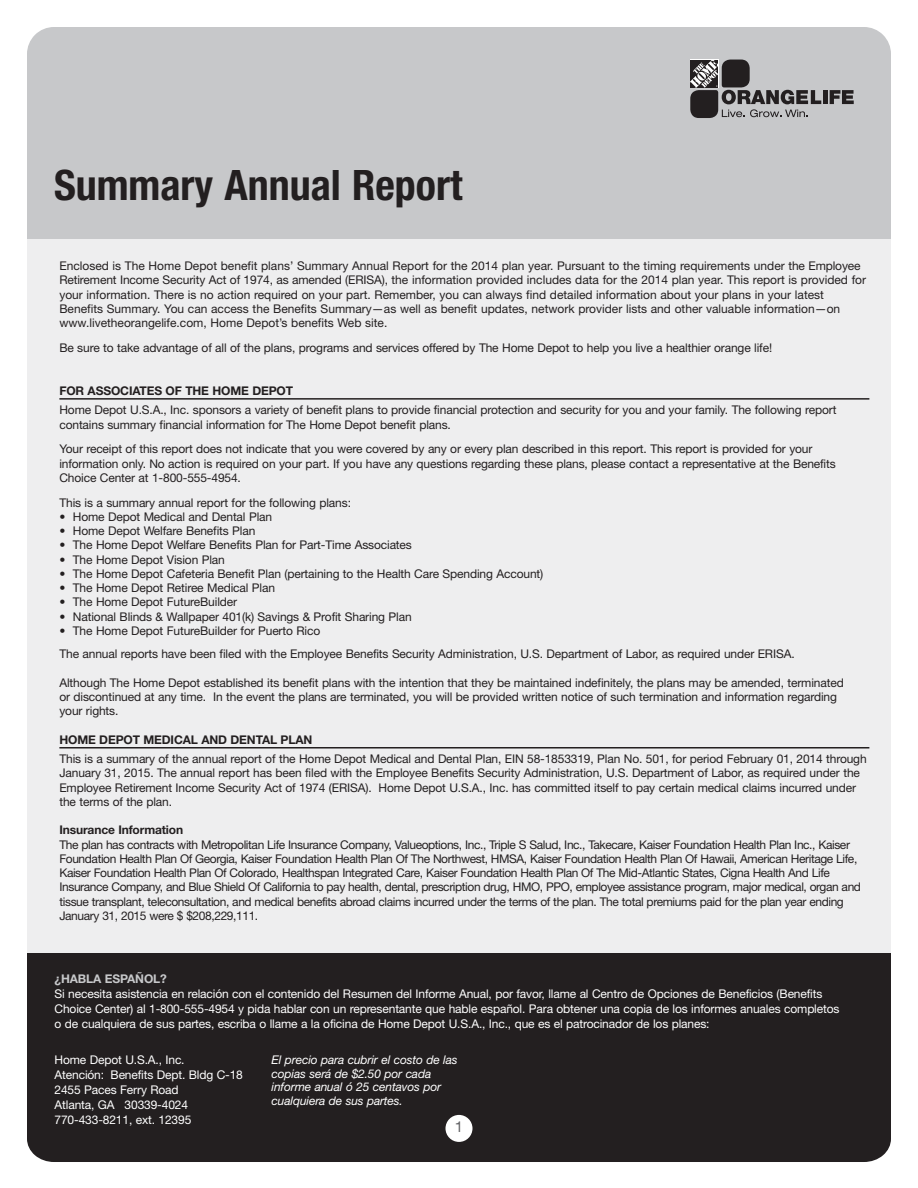
<style>
.page{position:relative;width:918px;height:1188px;background:#fff}
.page>*{position:absolute;margin:0;border:0;box-sizing:border-box;transform-origin:0 0}
.t1{font:700 condensed 42px "Helvetica Neue LT Std";color:#231f20}
.t2{font:15px "Helvetica Neue LT Std";color:#636366}
.t3{font:12px/14.2px "Helvetica Neue LT Std";letter-spacing:-.01em;color:#231f20}
.t4{font:12px/14.2px "Helvetica Neue LT Std";letter-spacing:-.035em;color:#231f20}
.t5{font:12px/15px "Helvetica Neue LT Std";letter-spacing:-.01em;color:#fff}
.t6{font:italic 12px/13.5px "Helvetica Neue LT Std";letter-spacing:-.01em;color:#fff}
.t7{font:700 12px "Helvetica Neue LT Std";letter-spacing:-.01em;color:#231f20}
.t8{font:700 12px "Helvetica Neue LT Std";letter-spacing:-.01em;color:#c7c8ca}
</style>
<div class="page">
<div style="left:27px;top:27px;width:864px;height:212px;background:#c7c8ca"></div>
<div style="left:27px;top:953px;width:864px;height:209px;background:#231f20"></div>
<div style="left:27px;top:239px;width:864px;height:714px;background:#eeeeef"></div>
<hr style="left:59px;top:398px;width:810px;height:2px;background:#231f20">
<hr style="left:59px;top:747px;width:810px;height:2px;background:#231f20">
<div style="left:446px;top:1115px;width:26px;height:27px;background:#fff;border-radius:50%"></div>
<hr style="left:823px;top:90px;width:4px;height:14px;background:#231f20">
<svg style="left:830px;top:90px;width:24px;height:14px"></svg>
<div style="left:690px;top:59px;width:29px;height:29px;background:#fff"></div>
<svg style="left:690px;top:60px;width:131px;height:58px;background:#878688"></svg>
<h1 class="t1" style="left:54px;top:170px;width:410px">Summary Annual Report</h1>
<p class="t3" style="left:59px;top:260px;width:808px">Enclosed is The Home Depot benefit plans’ Summary Annual Report for the 2014 plan year. Pursuant to the timing requirements under the Employee Retirement Income Security Act of 1974, as amended (ERISA), the information provided includes data for the 2014 plan year. This report is provided for your information. There is no action required on your part. Remember, you can always find detailed information about your plans in your latest Benefits Summary. You can access the Benefits Summary—as well as benefit updates, network provider lists and other valuable information—on www.livetheorangelife.com, Home Depot’s benefits Web site.</p>
<p class="t3" style="left:59px;top:342px;width:714px">Be sure to take advantage of all of the plans, programs and services offered by The Home Depot to help you live a healthier orange life!</p>
<p class="t7" style="left:59px;top:386px;width:235px">FOR ASSOCIATES OF THE HOME DEPOT</p>
<p class="t3" style="left:59px;top:404px;width:779px">Home Depot U.S.A., Inc. sponsors a variety of benefit plans to provide financial protection and security for you and your family. The following report contains summary financial information for The Home Depot benefit plans.</p>
<p class="t3" style="left:59px;top:443px;width:778px">Your receipt of this report does not indicate that you were covered by any or every plan described in this report. This report is provided for your information only. No action is required on your part. If you have any questions regarding these plans, please contact a representative at the Benefits<br>Choice Center at 1-800-555-4954.</p>
<p class="t3" style="left:59px;top:496px;width:293px">This is a summary annual report for the following plans:</p>
<p class="t3" style="left:59px;top:511px;width:214px">• Home Depot Medical and Dental Plan</p>
<p class="t3" style="left:59px;top:525px;width:197px">• Home Depot Welfare Benefits Plan</p>
<p class="t3" style="left:59px;top:539px;width:354px">• The Home Depot Welfare Benefits Plan for Part-Time Associates</p>
<p class="t3" style="left:59px;top:553px;width:167px">• The Home Depot Vision Plan</p>
<p class="t3" style="left:59px;top:568px;width:485px">• The Home Depot Cafeteria Benefit Plan (pertaining to the Health Care Spending Account)</p>
<p class="t3" style="left:59px;top:582px;width:217px">• The Home Depot Retiree Medical Plan</p>
<p class="t3" style="left:59px;top:596px;width:179px">• The Home Depot FutureBuilder</p>
<p class="t3" style="left:59px;top:610px;width:354px">• National Blinds &amp; Wallpaper 401(k) Savings &amp; Profit Sharing Plan</p>
<p class="t3" style="left:59px;top:620px;width:737px;line-height:23.2px">• The Home Depot FutureBuilder for Puerto Rico<br>The annual reports have been filed with the Employee Benefits Security Administration, U.S. Department of Labor, as required under ERISA.</p>
<p class="t3" style="left:59px;top:676px;width:786px">Although The Home Depot established its benefit plans with the intention that they be maintained indefinitely, the plans may be amended, terminated or discontinued at any time. In the event the plans are terminated, you will be provided written notice of such termination and information regarding your rights.</p>
<p class="t7" style="left:59px;top:735px;width:255px">HOME DEPOT MEDICAL AND DENTAL PLAN</p>
<p class="t3" style="left:59px;top:753px;width:809px">This is a summary of the annual report of the Home Depot Medical and Dental Plan, EIN 58-1853319, Plan No. 501, for period February 01, 2014 through January 31, 2015. The annual report has been filed with the Employee Benefits Security Administration, U.S. Department of Labor, as required under the Employee Retirement Income Security Act of 1974 (ERISA). Home Depot U.S.A., Inc. has committed itself to pay certain medical claims incurred under the terms of the plan.</p>
<p class="t7" style="left:59px;top:826px;width:125px">INSURANCE INFORMATION</p>
<p class="t4" style="left:59px;top:839px;width:803px">The plan has contracts with Metropolitan Life Insurance Company, Valueoptions, Inc., Triple S Salud, Inc., Takecare, Kaiser Foundation Health Plan Inc., Kaiser Foundation Health Plan Of Georgia, Kaiser Foundation Health Plan Of The Northwest, HMSA, Kaiser Foundation Health Plan Of Hawaii, American Heritage Life, Kaiser Foundation Health Plan Of Colorado, Healthspan Integrated Care, Kaiser Foundation Health Plan Of The Mid-Atlantic States, Cigna Health And Life Insurance Company, and Blue Shield Of California to pay health, dental, prescription drug, HMO, PPO, employee assistance program, major medical, organ and tissue transplant, teleconsultation, and medical benefits abroad claims incurred under the terms of the plan. The total premiums paid for the plan year ending January 31, 2015 were $ $208,229,111.</p>
<p class="t8" style="left:55px;top:975px;width:114px">¿HABLA ESPAÑOL?</p>
<p class="t5" style="left:55px;top:987px;width:786px">Si necesita asistencia en relación con el contenido del Resumen del Informe Anual, por favor, llame al Centro de Opciones de Beneficios (Benefits<br>Choice Center) al 1-800-555-4954 y pida hablar con un representante que hable español. Para obtener una copia de los informes anuales completos o de cualquiera de sus partes, escriba o llame a la oficina de Home Depot U.S.A., Inc., que es el patrocinador de los planes:</p>
<p class="t5" style="left:55px;top:1053px;width:190px">Home Depot U.S.A., Inc.<br>Atención: Benefits Dept. Bldg C-18<br>2455 Paces Ferry Road<br>Atlanta, GA 30339-4024<br>770-433-8211, ext. 12395</p>
<p class="t6" style="left:272px;top:1054px;width:188px">El precio para cubrir el costo de las copias será de $2.50 por cada informe anual ó 25 centavos por cualquiera de sus partes.</p>
<p class="t2" style="left:455px;top:1122px;width:10px">1</p>
</div>
